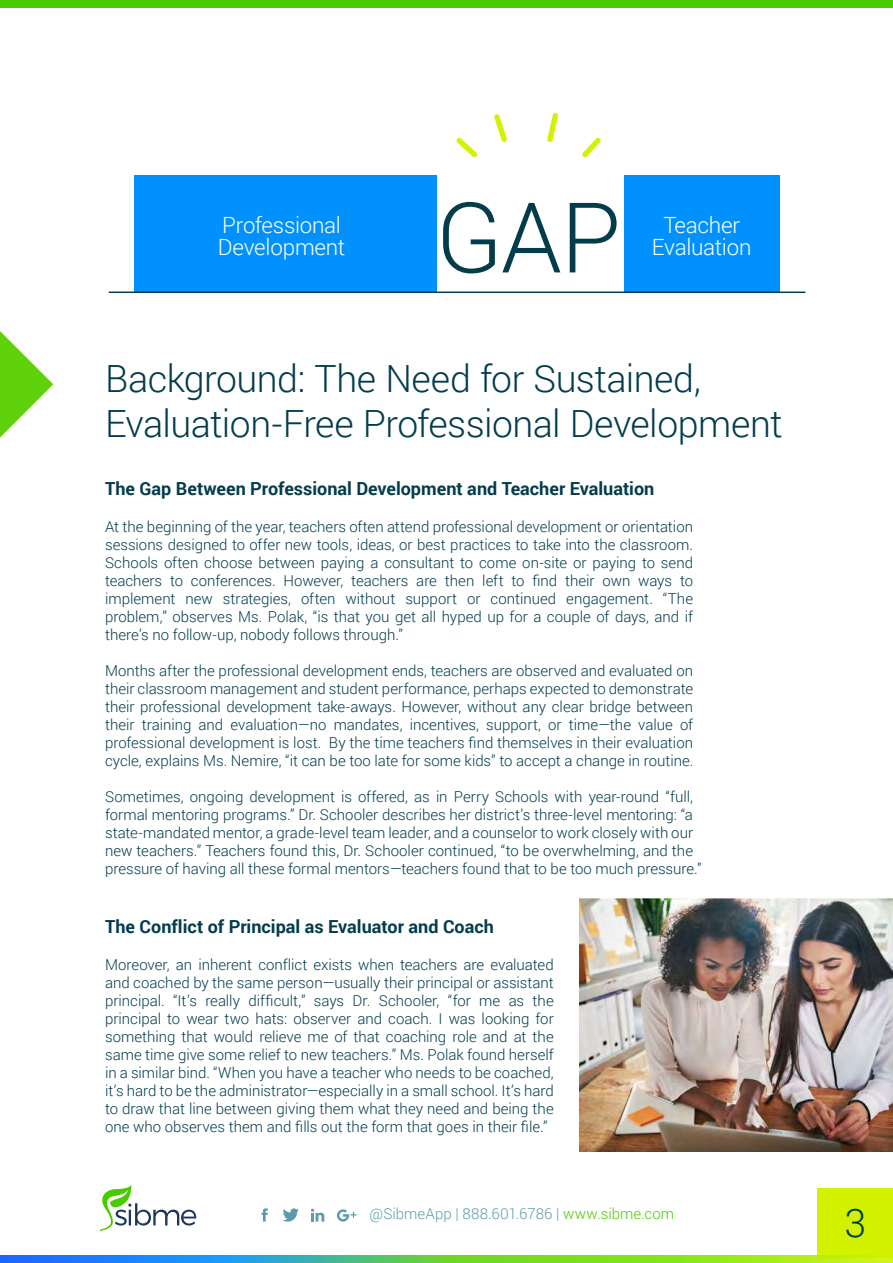
<style>
.page{position:relative;width:893px;height:1263px;background:#fff}
.page>*{position:absolute;margin:0;border:0;box-sizing:border-box;transform-origin:0 0}
.t1{font:300 97.8px "Roboto";color:#033c4b}
.t2{font:300 39.3px "Roboto";color:#033c4b}
.t3{font:300 37.5px/45px "Roboto";letter-spacing:-.015em;color:#033c4b}
.t4{font:300 22.35px/22.4px "Roboto";letter-spacing:-.01em;color:#fff}
.t5{font:700 18px "Roboto";color:#033c4b}
.t6{font:300 15px/18px "Roboto";color:#033c4b;text-align:justify}
.t7{font:300 15px "Roboto";letter-spacing:.005em;color:#5d9bac}
.s1{color:#4acb00}
</style>
<div class="page">
<img style="left:579px;top:898px;width:314px;height:253px">
<div style="left:0;top:0;width:893px;height:8px;background:#4acb00"></div>
<div style="left:818px;top:1188px;width:75px;height:68px;background:#d3f200"></div>
<svg style="left:0;top:1255px;width:893px;height:8px;background:#60c072"></svg>
<svg style="left:100px;top:1185px;width:96px;height:46px"></svg>
<svg style="left:337px;top:1209px;width:20px;height:12px"></svg>
<svg style="left:311px;top:1209px;width:13px;height:12px"></svg>
<svg style="left:283px;top:1208px;width:16px;height:13px"></svg>
<svg style="left:262px;top:1208px;width:6px;height:13px"></svg>
<svg style="left:0;top:331px;width:53px;height:107px"></svg>
<div style="left:624px;top:176px;width:155px;height:116px;background:#0091ff"></div>
<div style="left:134px;top:176px;width:303px;height:116px;background:#0091ff"></div>
<hr style="left:109px;top:292px;width:696px;height:1px;background:#033c4b">
<svg style="left:456px;top:138px;width:21px;height:19px"></svg>
<svg style="left:494px;top:114px;width:13px;height:28px"></svg>
<svg style="left:547px;top:113px;width:11px;height:29px"></svg>
<svg style="left:582px;top:138px;width:19px;height:19px"></svg>
<h1 class="t1" style="left:436px;top:170px;width:186px">GAP</h1>
<h3 class="t4" style="left:218px;top:213px;width:129px">Professional<br>Development</h3>
<h3 class="t4" style="left:663px;top:213px;width:78px">Teacher</h3>
<h3 class="t4" style="left:652px;top:236px;width:101px">Evaluation</h3>
<h3 class="t3" style="left:105px;top:355px;width:679px">Background: The Need for Sustained,<br>Evaluation-Free Professional Development</h3>
<p class="t5" style="left:105px;top:476px;width:551px">The Gap Between Professional Development and Teacher Evaluation</p>
<p class="t6" style="left:105px;top:517px;width:589px">At the beginning of the year, teachers often attend professional development or orientation sessions designed to offer new tools, ideas, or best practices to take into the classroom.<br>Schools often choose between paying a consultant to come on-site or paying to send teachers to conferences. However, teachers are then left to find their own ways to implement new strategies, often without support or continued engagement. “The problem,” observes Ms. Polak, “is that you get all hyped up for a couple of days, and if there’s no follow-up, nobody follows through.”</p>
<p class="t6" style="left:105px;top:661px;width:590px">Months after the professional development ends, teachers are observed and evaluated on their classroom management and student performance, perhaps expected to demonstrate their professional development take-aways. However, without any clear bridge between their training and evaluation—no mandates, incentives, support, or time—the value of professional development is lost. By the time teachers find themselves in their evaluation cycle, explains Ms. Nemire, “it can be too late for some kids” to accept a change in routine.</p>
<p class="t6" style="left:105px;top:787px;width:598px;text-align:left">Sometimes, ongoing development is offered, as in Perry Schools with year-round “full, formal mentoring programs.” Dr. Schooler describes her district’s three-level mentoring: “a state-mandated mentor, a grade-level team leader, and a counselor to work closely with our new teachers.” Teachers found this, Dr. Schooler continued, “to be overwhelming, and the pressure of having all these formal mentors—teachers found that to be too much pressure.”</p>
<p class="t5" style="left:105px;top:914px;width:390px">The Conflict of Principal as Evaluator and Coach</p>
<p class="t6" style="left:105px;top:955px;width:450px">Moreover, an inherent conflict exists when teachers are evaluated and coached by the same person—usually their principal or assistant principal. “It’s really difficult,” says Dr. Schooler, “for me as the principal to wear two hats: observer and coach. I was looking for something that would relieve me of that coaching role and at the same time give some relief to new teachers.” Ms. Polak found herself in a similar bind. “When you have a teacher who needs to be coached, it’s hard to be the administrator—especially in a small school. It’s hard to draw that line between giving them what they need and being the one who observes them and fills out the form that goes in their file.”</p>
<p class="t7" style="left:370px;top:1203px;width:306px">@SibmeApp | 888.601.6786 | <span class="s1">www.sibme.com</span></p>
<h2 class="t2" style="left:844px;top:1195px;width:23px">3</h2>
</div>
